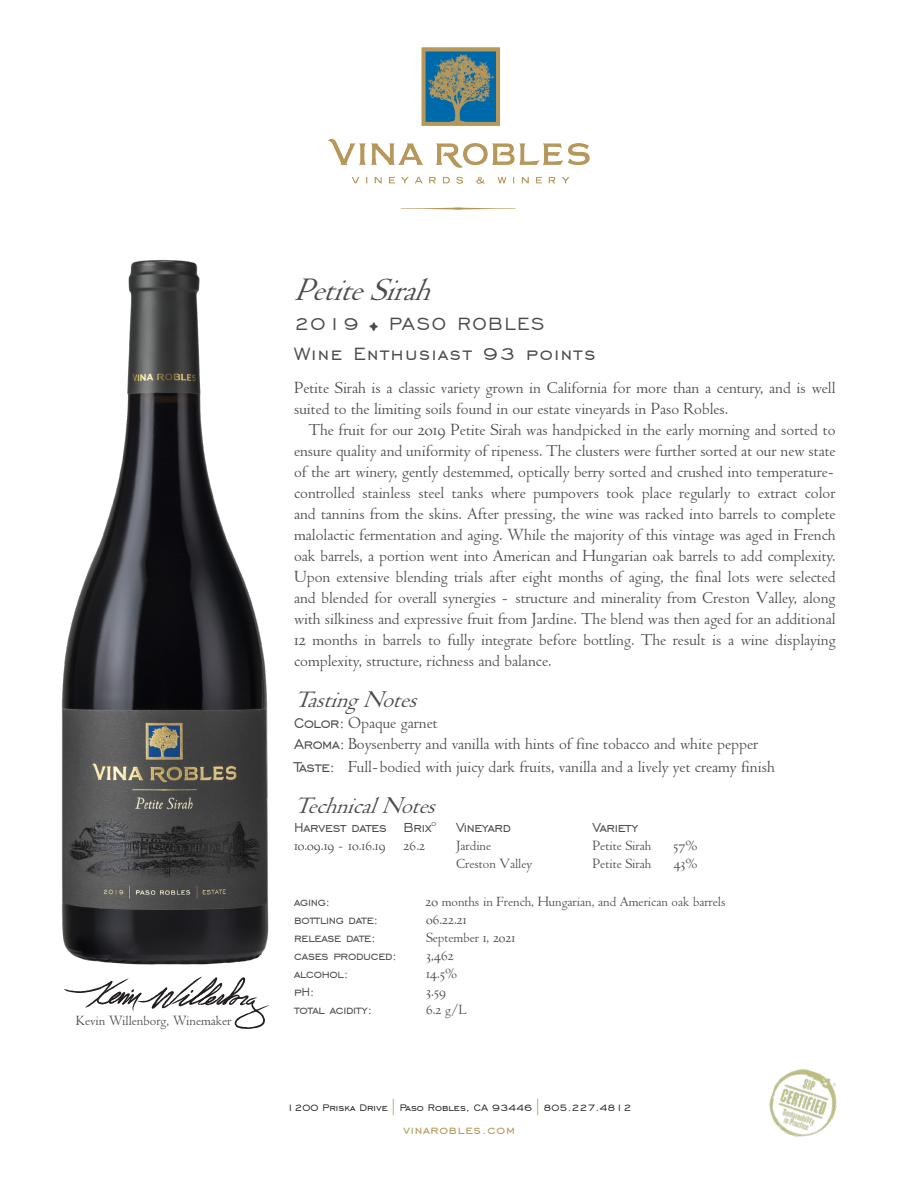
<style>
.page{position:relative;width:918px;height:1188px;background:#fff}
.page>*{position:absolute;margin:0;border:0;box-sizing:border-box;transform-origin:0 0}
.body_text{font:italic 34.5px "LTC Metropolitan";color:#4b4c4d}
.body_text-2{font:italic 25.5px "LTC Metropolitan";color:#4b4c4d}
.body_text-3{font:22.5px "Engravers Gothic BT";letter-spacing:.07em;color:#4b4c4d}
.body_text-4{font:18px/21px "LTC Metropolitan";color:#4b4c4d}
.body_text-5{font:16.5px "Engravers Gothic BT";letter-spacing:-.02em;color:#4b4c4d;scale:.95 1}
.body_text-6{font:15px "LTC Metropolitan";color:#4b4c4d}
.body_text-7{font:15px "Engravers Gothic BT";letter-spacing:-.02em;color:#4b4c4d;scale:.95 1}
.t1{font:15px "Engravers Gothic BT";letter-spacing:.05em;color:#b39758}
.t2{font:12px "Engravers Gothic BT";color:#231f20}
.s1{font-family:"Adobe Jenson Pro";font-size:31.5px}
.s2{font-family:"Engravers Gothic BT"}
.s3{font-family:"Adobe Jenson Pro";font-size:15.9px;color:#b39758}
</style>
<div class="page">
<svg style="left:401px;top:207px;width:114px;height:3px"></svg>
<svg style="left:64px;top:977px;width:205px;height:52px"></svg>
<img style="left:329px;top:48px;width:260px;height:136px">
<img style="left:769px;top:1069px;width:68px;height:68px">
<img style="left:61px;top:259px;width:208px;height:718px">
<p class="body_text-6" style="left:76px;top:1013px;width:157px">Kevin Willenborg, Winemaker</p>
<p class="body_text" style="left:294px;top:272px;width:152px">PetiteSirah</p>
<p class="body_text-3" style="left:294px;top:311px;width:252px">2019 <span class="s1">•</span> PASO ROBLES</p>
<p class="body_text-3" style="left:294px;top:341px;width:303px">Wine Enthusiast 93 points</p>
<p class="body_text-4" style="left:294px;top:378px;width:543px">Petite Sirah is a classic variety grown in California for more than a century, and is well suited to the limiting soils found in our estate vineyards in Paso Robles.</p>
<p class="body_text-4" style="left:294px;top:420px;width:543px;text-align:justify;text-indent:14px">The fruit for our 2019 Petite Sirah was handpicked in the early morning and sorted to ensure quality and uniformity of ripeness. The clusters were further sorted at our new state of the art winery, gently destemmed, optically berry sorted and crushed into temperature&shy;controlled stainless steel tanks where pumpovers took place regularly to extract color and tannins from the skins. After pressing, the wine was racked into barrels to complete malolactic fermentation and aging. While the majority of this vintage was aged in French oak barrels, a portion went into American and Hungarian oak barrels to add complexity.<br>Upon extensive blending trials after eight months of aging, the final lots were selected and blended for overall synergies - structure and minerality from Creston Valley, along with silkiness and expressive fruit from Jardine. The blend was then aged for an additional 12 months in barrels to fully integrate before bottling. The result is a wine displaying complexity, structure, richness and balance.</p>
<p class="body_text-2" style="left:294px;top:687px;width:134px">TastingNotes</p>
<p class="body_text-4" style="left:294px;top:713px;width:145px"><span class="s2">Color:</span> Opaque garnet</p>
<p class="body_text-4" style="left:294px;top:734px;width:466px"><span class="s2">Aroma:</span> Boysenberry and vanilla with hints of fine tobacco and white pepper</p>
<p class="body_text-4" style="left:294px;top:757px;width:482px"><span class="s2">Taste:</span> Full-bodied with juicy dark fruits, vanilla and a lively yet creamy finish</p>
<p class="body_text-2" style="left:294px;top:792px;width:152px">TechnicalNotes</p>
<p class="body_text-5" style="left:294px;top:819px;width:230px">Harvest dates Brix<sup>0</sup> Vineyard</p>
<p class="body_text-5" style="left:593px;top:819px;width:50px">Variety</p>
<p class="body_text-6" style="left:294px;top:838px;width:132px">10.09.19 - 10.16.19 26.2</p>
<p class="body_text-6" style="left:456px;top:838px;width:37px">Jardine</p>
<p class="body_text-6" style="left:593px;top:838px;width:60px">Petite Sirah</p>
<p class="body_text-6" style="left:673px;top:838px;width:26px">57%</p>
<p class="body_text-6" style="left:456px;top:856px;width:78px">Creston Valley</p>
<p class="body_text-6" style="left:593px;top:856px;width:60px">Petite Sirah</p>
<p class="body_text-6" style="left:673px;top:856px;width:26px">43%</p>
<p class="body_text-7" style="left:294px;top:894px;width:40px">aging:</p>
<p class="body_text-6" style="left:426px;top:894px;width:302px">20 months in French, Hungarian, and American oak barrels</p>
<p class="body_text-7" style="left:294px;top:912px;width:90px">bottling date:</p>
<p class="body_text-6" style="left:426px;top:912px;width:42px">06.22.21</p>
<p class="body_text-7" style="left:294px;top:930px;width:88px">release date:</p>
<p class="body_text-6" style="left:426px;top:930px;width:91px">September 1, 2021</p>
<p class="body_text-7" style="left:294px;top:948px;width:110px">cases produced:</p>
<p class="body_text-6" style="left:426px;top:948px;width:29px">3,462</p>
<p class="body_text-7" style="left:294px;top:966px;width:59px">alcohol:</p>
<p class="body_text-6" style="left:426px;top:966px;width:33px">14.5%</p>
<p class="body_text-7" style="left:294px;top:984px;width:23px">pH:</p>
<p class="body_text-6" style="left:426px;top:984px;width:22px">3.59</p>
<p class="body_text-7" style="left:294px;top:1002px;width:84px">total acidity:</p>
<p class="body_text-6" style="left:426px;top:1002px;width:42px">6.2 g/L</p>
<p class="t2" style="left:287px;top:1101px;width:346px">1200 Priska Drive <span class="s3">|</span> Paso Robles, CA 93446 <span class="s3">|</span> 805.227.4812</p>
<p class="t1" style="left:403px;top:1121px;width:113px">vinarobles.com</p>
</div>
